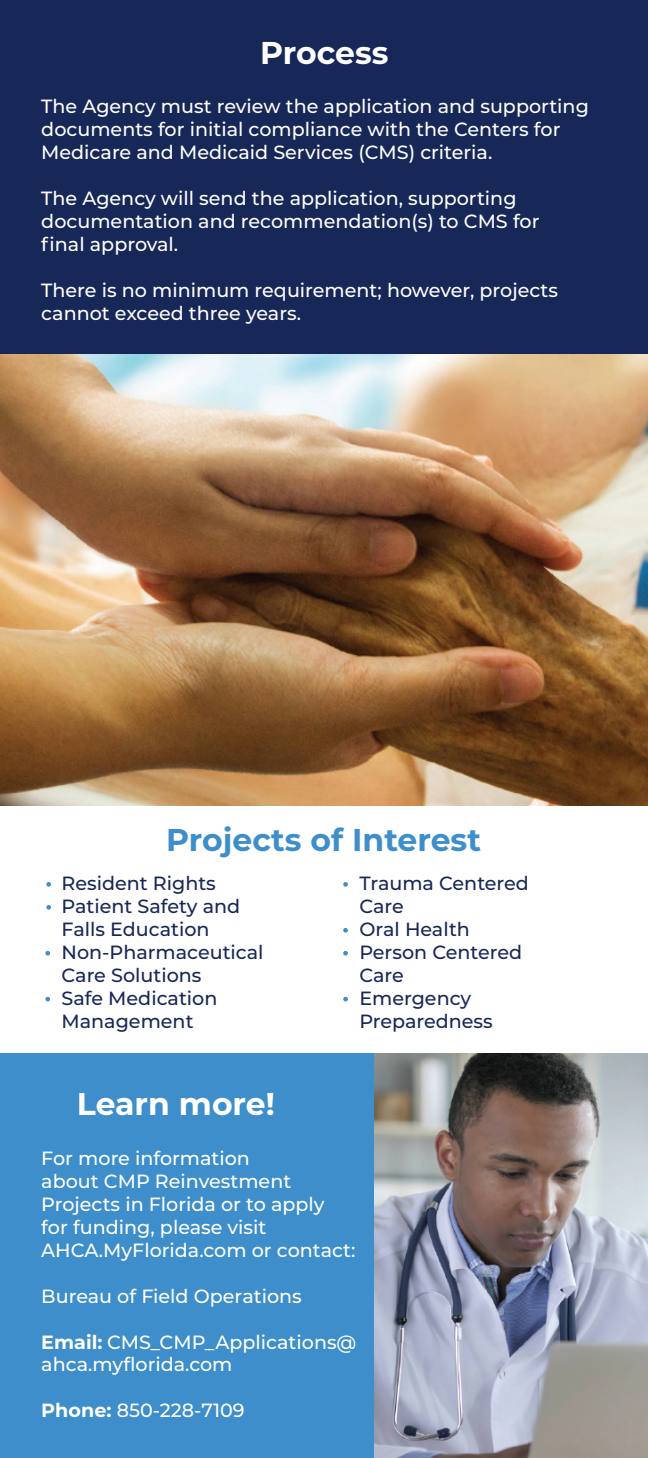
<style>
.page{position:relative;width:648px;height:1458px;background:#fff}
.page>*{position:absolute;margin:0;border:0;box-sizing:border-box;transform-origin:0 0}
.t1{font:700 31.5px "Montserrat";color:#3d8eca}
.t2{font:700 31.5px "Montserrat";letter-spacing:-.005em;color:#fff}
.t3{font:500 19.12px/22.9px "Montserrat";color:#fff}
.t4{font:500 19.12px "Montserrat";color:#172757}
.s1{font-family:"Brandon Grotesque";color:#3d8eca}
.s2{font-weight:700}
</style>
<div class="page">
<div style="left:0;top:1047px;width:387px;height:411px;background:#3d8eca"></div>
<img style="left:374px;top:1053px;width:274px;height:405px">
<div style="left:0;top:804px;width:648px;height:249px;background:#fff"></div>
<div style="left:0;top:0;width:648px;height:354px;background:#172757"></div>
<img style="left:0;top:354px;width:648px;height:451px">
<h1 class="t2" style="left:260px;top:30px;width:130px">Process</h1>
<p class="t3" style="left:41px;top:94px;width:549px">The Agency must review the application and supporting documents for initial compliance with the Centers for<br>Medicare and Medicaid Services (CMS) criteria.</p>
<p class="t3" style="left:41px;top:186px;width:500px">The Agency will send the application, supporting documentation and recommendation(s) to CMS for final approval.</p>
<p class="t3" style="left:41px;top:278px;width:518px">There is no minimum requirement; however, projects cannot exceed three years.</p>
<h1 class="t1" style="left:166px;top:817px;width:316px">Projects of Interest</h1>
<p class="t4" style="left:46px;top:870px;width:171px"><span class="s1">·</span> Resident Rights</p>
<p class="t4" style="left:46px;top:893px;width:195px"><span class="s1">·</span> Patient Safety and</p>
<p class="t4" style="left:62px;top:916px;width:150px">Falls Education</p>
<p class="t4" style="left:46px;top:939px;width:220px"><span class="s1">·</span> Non-Pharmaceutical</p>
<p class="t4" style="left:62px;top:962px;width:141px">Care Solutions</p>
<p class="t4" style="left:46px;top:985px;width:173px"><span class="s1">·</span> Safe Medication</p>
<p class="t4" style="left:62px;top:1008px;width:134px">Management</p>
<h1 class="t2" style="left:77px;top:1081px;width:200px">Learn more!</h1>
<p class="t4" style="left:343px;top:870px;width:187px"><span class="s1">·</span> Trauma Centered</p>
<p class="t4" style="left:359px;top:893px;width:46px">Care</p>
<p class="t4" style="left:343px;top:916px;width:128px"><span class="s1">·</span> Oral Health</p>
<p class="t4" style="left:343px;top:939px;width:180px"><span class="s1">·</span> Person Centered</p>
<p class="t4" style="left:359px;top:962px;width:46px">Care</p>
<p class="t4" style="left:343px;top:985px;width:129px"><span class="s1">·</span> Emergency</p>
<p class="t4" style="left:359px;top:1008px;width:135px">Preparedness</p>
<p class="t3" style="left:41px;top:1146px;width:316px">For more information<br>about CMP Reinvestment<br>Projects in Florida or to apply for funding, please visit<br>AHCA.MyFlorida.com or contact:</p>
<p class="t3" style="left:41px;top:1284px;width:262px">Bureau of Field Operations</p>
<p class="t3" style="left:41px;top:1330px;width:317px"><span class="s2">Email:</span> CMS_CMP_Applications@ ahca.myflorida.com</p>
<p class="t3" style="left:41px;top:1398px;width:205px"><span class="s2">Phone:</span> 850-228-7109</p>
</div>
